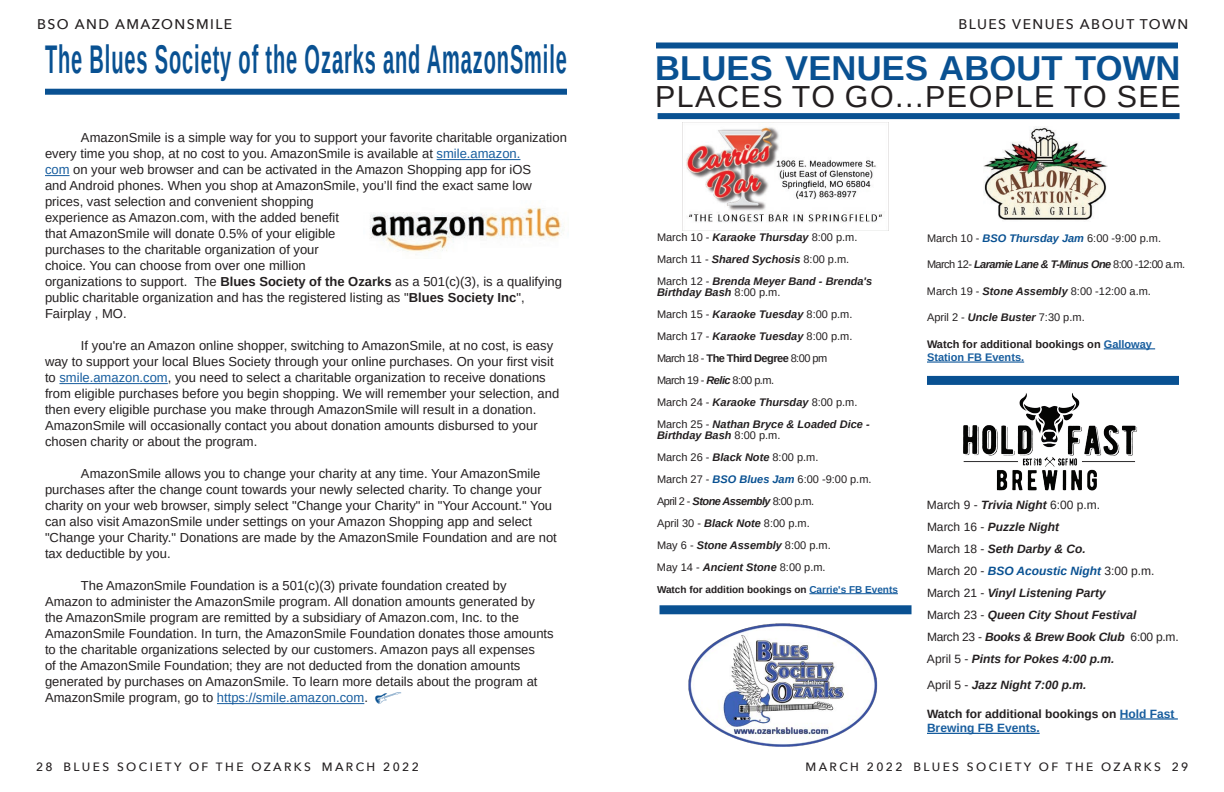
<style>
.page{position:relative;width:1224px;height:792px;background:#fff}
.page>*{position:absolute;margin:0;border:0;box-sizing:border-box;transform-origin:0 0}
.Body{font:700 40px "Arimo";letter-spacing:.045em;color:#095192;scale:.5 1}
.t1{font:700 34.5px "Arimo";letter-spacing:.005em;color:#095192}
.t2{font:30.4px "Arimo";letter-spacing:.05em;color:#231f20}
.Header_master_page{font:500 14px "Avenir Next";letter-spacing:.1em;color:#231f20}
.Paragraph_Style_1{font:13px/16px "Arimo";color:#231f20}
.t3{font:italic 700 12px "Arimo";color:#231f20}
.t4{font:500 12px "Avenir Next";letter-spacing:.2em;color:#231f20}
.t5{font:12px "Arimo";color:#231f20}
.t6{font:700 12px/14.4px "Arimo";color:#231f20}
.t7{font:italic 700 12px "Arimo";letter-spacing:-.02em;color:#231f20}
.t8{font:11px/22px "Arimo";color:#231f20}
.t9{font:italic 700 11px/11px "Arimo";color:#231f20}
.t10{font:11px "Arimo";letter-spacing:-.05em;color:#231f20}
.t11{font:700 11px/13.2px "Arimo";color:#231f20}
.t12{font:700 10px "Arimo";color:#231f20}
.s1{color:#175d9e}
.s2{font-weight:700}
.s3{font-family:"Rock Star 20";font-size:16px;color:#095192}
.s4{font-weight:700;font-style:italic}
.s5{font-weight:400;font-style:normal}
.s6{font-weight:700;font-style:italic;color:#095192}
</style>
<div class="page">
<img style="left:370px;top:207px;width:194px;height:45px">
<img style="left:682px;top:123px;width:207px;height:107px">
<hr style="left:437px;top:159px;width:83px;height:1px;background:#175d9e">
<svg style="left:45px;top:175px;width:25px;height:1px"></svg>
<hr style="left:59px;top:383px;width:109px;height:1px;background:#175d9e">
<hr style="left:217px;top:703px;width:147px;height:1px;background:#175d9e">
<div style="left:45px;top:89px;width:522px;height:6px;background:#095192"></div>
<div style="left:927px;top:376px;width:252px;height:9px;background:#095192"></div>
<div style="left:658px;top:113px;width:522px;height:6px;background:#095192"></div>
<div style="left:656px;top:42px;width:522px;height:6px;background:#095192"></div>
<img style="left:983px;top:127px;width:125px;height:93px">
<img style="left:963px;top:393px;width:174px;height:98px">
<div style="left:660px;top:605px;width:252px;height:9px;background:#095192"></div>
<img style="left:688px;top:623px;width:190px;height:124px">
<hr style="left:1104px;top:348px;width:51px;height:1px;background:#175d9e">
<hr style="left:927px;top:361px;width:97px;height:2px;background:#175d9e">
<hr style="left:809px;top:593px;width:89px;height:1px;background:#175d9e">
<hr style="left:1120px;top:718px;width:58px;height:2px;background:#175d9e">
<hr style="left:927px;top:733px;width:113px;height:1px;background:#175d9e">
<p class="Header_master_page" style="left:37px;top:12px;width:197px">BSO AND AMAZONSMILE</p>
<p class="Body" style="left:45px;top:31px;width:1046px">The Blues Society of the Ozarks and AmazonSmile</p>
<p class="Paragraph_Style_1" style="left:45px;top:130px;width:523px;text-indent:36px">AmazonSmile is a simple way for you to support your favorite charitable organization every time you shop, at no cost to you. AmazonSmile is available at <span class="s1">smile.amazon.<br>com</span> on your web browser and can be activated in the Amazon Shopping app for iOS<br>and Android phones. When you shop at AmazonSmile, you’ll find the exact same low prices, vast selection and convenient shopping<br>experience as Amazon.com, with the added benefit<br>that AmazonSmile will donate 0.5% of your eligible<br>purchases to the charitable organization of your<br>choice. You can choose from over one million<br>organizations to support. The <span class="s2">Blues Society of the Ozarks</span> as a 501(c)(3), is a qualifying public charitable organization and has the registered listing as "<span class="s2">Blues Society Inc</span>", Fairplay , MO.</p>
<p class="Paragraph_Style_1" style="left:45px;top:338px;width:516px;text-indent:36px">If you're an Amazon online shopper, switching to AmazonSmile, at no cost, is easy way to support your local Blues Society through your online purchases. On your first visit to <span class="s1">smile.amazon.com</span>, you need to select a charitable organization to receive donations from eligible purchases before you begin shopping. We will remember your selection, and then every eligible purchase you make through AmazonSmile will result in a donation.<br>AmazonSmile will occasionally contact you about donation amounts disbursed to your chosen charity or about the program.</p>
<p class="Paragraph_Style_1" style="left:45px;top:466px;width:513px;text-indent:36px">AmazonSmile allows you to change your charity at any time. Your AmazonSmile purchases after the change count towards your newly selected charity. To change your charity on your web browser, simply select "Change your Charity" in "Your Account." You can also visit AmazonSmile under settings on your Amazon Shopping app and select "Change your Charity." Donations are made by the AmazonSmile Foundation and are not tax deductible by you.</p>
<p class="Paragraph_Style_1" style="left:45px;top:578px;width:510px;text-indent:36px">The AmazonSmile Foundation is a 501(c)(3) private foundation created by Amazon to administer the AmazonSmile program. All donation amounts generated by the AmazonSmile program are remitted by a subsidiary of Amazon.com, Inc. to the AmazonSmile Foundation. In turn, the AmazonSmile Foundation donates those amounts to the charitable organizations selected by our customers. Amazon pays all expenses<br>of the AmazonSmile Foundation; they are not deducted from the donation amounts generated by purchases on AmazonSmile. To learn more details about the program at AmazonSmile program, go to <span class="s1">https://smile.amazon.com</span>. <span class="s3">u</span></p>
<p class="Header_master_page" style="left:959px;top:12px;width:231px">BLUES VENUES ABOUT TOWN</p>
<p class="t1" style="left:655px;top:44px;width:527px">BLUES VENUES ABOUT TOWN</p>
<p class="t2" style="left:655px;top:77px;width:527px">PLACES TO GO...PEOPLE TO SEE</p>
<p class="t8" style="left:657px;top:226px;width:202px">March 10 - <span class="s4">Karaoke Thursday</span> 8:00 p.m.</p>
<p class="t8" style="left:657px;top:248px;width:194px">March 11 - <span class="s4">Shared Sychosis</span> 8:00 p.m.</p>
<p class="t9" style="left:657px;top:276px;width:217px"><span class="s5">March 12 -</span> Brenda Meyer Band - Brenda's<br>Birthday Bash <span class="s5">8:00 p.m.</span></p>
<p class="t8" style="left:657px;top:303px;width:197px">March 15 - <span class="s4">Karaoke Tuesday</span> 8:00 p.m.</p>
<p class="t8" style="left:657px;top:325px;width:197px">March 17 - <span class="s4">Karaoke Tuesday</span> 8:00 p.m.</p>
<p class="t10" style="left:657px;top:351px;width:172px">March 18 - <span class="s2">The Third Degree</span> 8:00 pm</p>
<p class="t10" style="left:657px;top:373px;width:119px">March 19 - <span class="s4">Relic</span> 8:00 p.m.</p>
<p class="t8" style="left:657px;top:391px;width:202px">March 24 - <span class="s4">Karaoke Thursday</span> 8:00 p.m.</p>
<p class="t9" style="left:657px;top:419px;width:214px"><span class="s5">March 25 -</span> Nathan Bryce &amp; Loaded Dice -<br>Birthday Bash <span class="s5">8:00 p.m.</span></p>
<p class="t8" style="left:657px;top:446px;width:163px">March 26 - <span class="s4">Black Note</span> 8:00 p.m.</p>
<p class="t8" style="left:657px;top:468px;width:216px">March 27 - <span class="s6">BSO Blues Jam</span> 6:00 -9:00 p.m.</p>
<p class="t8" style="left:657px;top:490px;width:159px">April 2 - <span class="s4">Stone Assembly</span> 8:00 p.m.</p>
<p class="t8" style="left:657px;top:512px;width:154px">April 30 - <span class="s4">Black Note</span> 8:00 p.m.</p>
<p class="t8" style="left:657px;top:534px;width:175px">May 6 - <span class="s4">Stone Assembly</span> 8:00 p.m.<br>May 14 - <span class="s4">Ancient Stone</span> 8:00 p.m.</p>
<p class="t12" style="left:657px;top:582px;width:242px">Watch for addition bookings on <span class="s1">Carrie's FB Events</span></p>
<p class="t8" style="left:927px;top:227px;width:236px">March 10 - <span class="s6">BSO Thursday Jam</span> 6:00 -9:00 p.m.</p>
<p class="t10" style="left:927px;top:258px;width:260px">March 12- <span class="s4">Laramie Lane &amp; T-Minus One</span> 8:00 -12:00 a.m.</p>
<p class="t8" style="left:927px;top:280px;width:225px">March 19 - <span class="s4">Stone Assembly</span> 8:00 -12:00 a.m.</p>
<p class="t8" style="left:927px;top:307px;width:159px">April 2 - <span class="s4">Uncle Buster</span> 7:30 p.m.</p>
<p class="t11" style="left:927px;top:337px;width:227px">Watch for additional bookings on <span class="s1">Galloway<br>Station FB Events.</span></p>
<p class="t5" style="left:927px;top:498px;width:175px">March 9 - <span class="s4">Trivia Night</span> 6:00 p.m.</p>
<p class="t3" style="left:927px;top:519px;width:134px"><span class="s5">March 16 -</span> Puzzle Night</p>
<p class="t3" style="left:927px;top:541px;width:160px"><span class="s5">March 18 -</span> Seth Darby &amp; Co.</p>
<p class="t5" style="left:927px;top:564px;width:229px">March 20 - <span class="s6">BSO Acoustic Night</span> 3:00 p.m.</p>
<p class="t3" style="left:927px;top:585px;width:180px"><span class="s5">March 21 -</span> Vinyl Listening Party</p>
<p class="t3" style="left:927px;top:607px;width:211px"><span class="s5">March 23 -</span> Queen City Shout Festival</p>
<p class="t7" style="left:927px;top:629px;width:253px"><span class="s5">March 23 -</span> Books &amp; Brew Book Club <span class="s5">6:00 p.m.</span></p>
<p class="t3" style="left:927px;top:651px;width:189px"><span class="s5">April 5 -</span> Pints for Pokes 4:00 p.m.</p>
<p class="t3" style="left:927px;top:677px;width:161px"><span class="s5">April 5 -</span> Jazz Night 7:00 p.m.</p>
<p class="t6" style="left:927px;top:707px;width:249px">Watch for additional bookings on <span class="s1">Hold Fast<br>Brewing FB Events.</span></p>
<p class="t4" style="left:36px;top:756px;width:384px">28 BLUES SOCIETY OF THE OZARKS MARCH 2022</p>
<p class="t4" style="left:805px;top:756px;width:384px">MARCH 2022 BLUES SOCIETY OF THE OZARKS 29</p>
</div>
